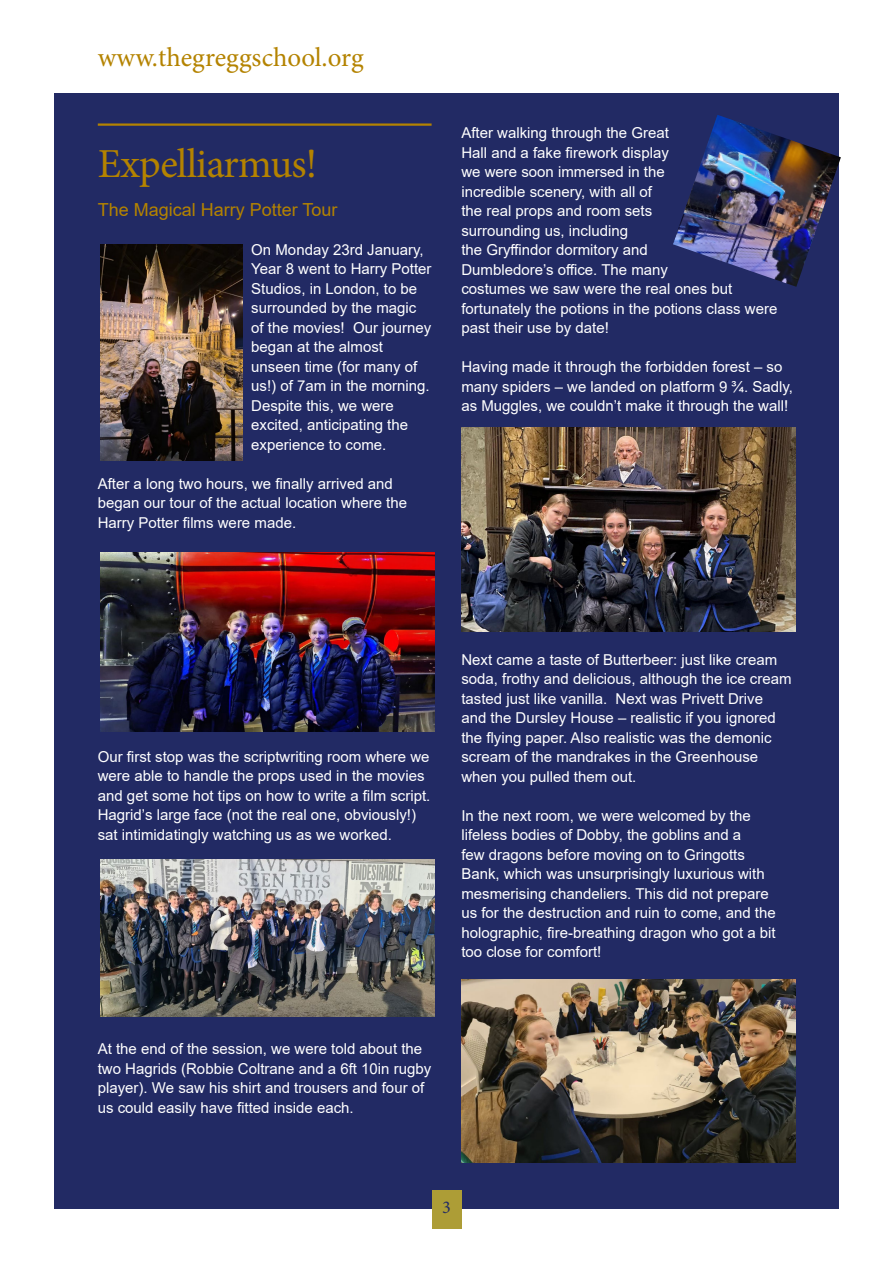
<style>
.page{position:relative;width:893px;height:1263px;background:#fff}
.page>*{position:absolute;margin:0;border:0;box-sizing:border-box;transform-origin:0 0}
.t1{font:41.25px "Minion Pro";letter-spacing:-.02em;color:#b48300}
.t2{font:27px "Minion Pro";color:#b48300}
.Paragraph_Style_1{font:18px "Arial";color:#b48300}
.t3{font:18px "Minion Pro";color:#222a64}
.Paragraph_Style_1-2{font:15px/19.5px "Arial";color:#fff}
</style>
<div class="page">
<div style="left:54px;top:93px;width:785px;height:1116px;background:#222a64"></div>
<div style="left:432px;top:1190px;width:29px;height:39px;background:#ad9d36"></div>
<hr style="left:98px;top:123px;width:334px;height:3px;background:#b48300">
<img style="left:101px;top:859px;width:333px;height:157px">
<img style="left:101px;top:553px;width:333px;height:178px">
<img style="left:673px;top:115px;width:168px;height:172px">
<img style="left:100px;top:244px;width:143px;height:216px">
<img style="left:461px;top:428px;width:334px;height:203px">
<img style="left:461px;top:979px;width:334px;height:183px">
<p class="t2" style="left:98px;top:39px;width:267px">www.thegreggschool.org</p>
<p class="t1" style="left:98px;top:136px;width:221px">Expelliarmus!</p>
<p class="Paragraph_Style_1" style="left:98px;top:197px;width:241px">The Magical Harry Potter Tour</p>
<p class="Paragraph_Style_1-2" style="left:251px;top:240px;width:182px">On Monday 23rd January,<br>Year 8 went to Harry Potter<br>Studios, in London, to be surrounded by the magic of the movies! Our journey began at the almost unseen time (for many of us!) of 7am in the morning.<br>Despite this, we were excited, anticipating the experience to come.</p>
<p class="Paragraph_Style_1-2" style="left:98px;top:474px;width:311px">After a long two hours, we finally arrived and began our tour of the actual location where the<br>Harry Potter films were made.</p>
<p class="Paragraph_Style_1-2" style="left:461px;top:123px;width:317px">After walking through the Great<br>Hall and a fake firework display<br>we were soon immersed in the<br>incredible scenery, with all of<br>the real props and room sets<br>surrounding us, including<br>the Gryffindor dormitory and<br>Dumbledore’s office. The many<br>costumes we saw were the real ones but fortunately the potions in the potions class were past their use by date!</p>
<p class="Paragraph_Style_1-2" style="left:461px;top:357px;width:333px">Having made it through the forbidden forest – so many spiders – we landed on platform 9 ¾. Sadly, as Muggles, we couldn’t make it through the wall!</p>
<p class="Paragraph_Style_1-2" style="left:98px;top:747px;width:334px">Our first stop was the scriptwriting room where we were able to handle the props used in the movies and get some hot tips on how to write a film script.<br>Hagrid’s large face (not the real one, obviously!) sat intimidatingly watching us as we worked.</p>
<p class="Paragraph_Style_1-2" style="left:461px;top:650px;width:332px">Next came a taste of Butterbeer: just like cream soda, frothy and delicious, although the ice cream tasted just like vanilla. Next was Privett Drive and the Dursley House – realistic if you ignored the flying paper. Also realistic was the demonic scream of the mandrakes in the Greenhouse when you pulled them out.</p>
<p class="Paragraph_Style_1-2" style="left:461px;top:806px;width:316px">In the next room, we were welcomed by the lifeless bodies of Dobby, the goblins and a<br>few dragons before moving on to Gringotts Bank, which was unsurprisingly luxurious with mesmerising chandeliers. This did not prepare us for the destruction and ruin to come, and the holographic, fire-breathing dragon who got a bit too close for comfort!</p>
<p class="Paragraph_Style_1-2" style="left:98px;top:1039px;width:335px">At the end of the session, we were told about the two Hagrids (Robbie Coltrane and a 6ft 10in rugby player). We saw his shirt and trousers and four of us could easily have fitted inside each.</p>
<p class="t3" style="left:442px;top:1196px;width:10px">3</p>
</div>
